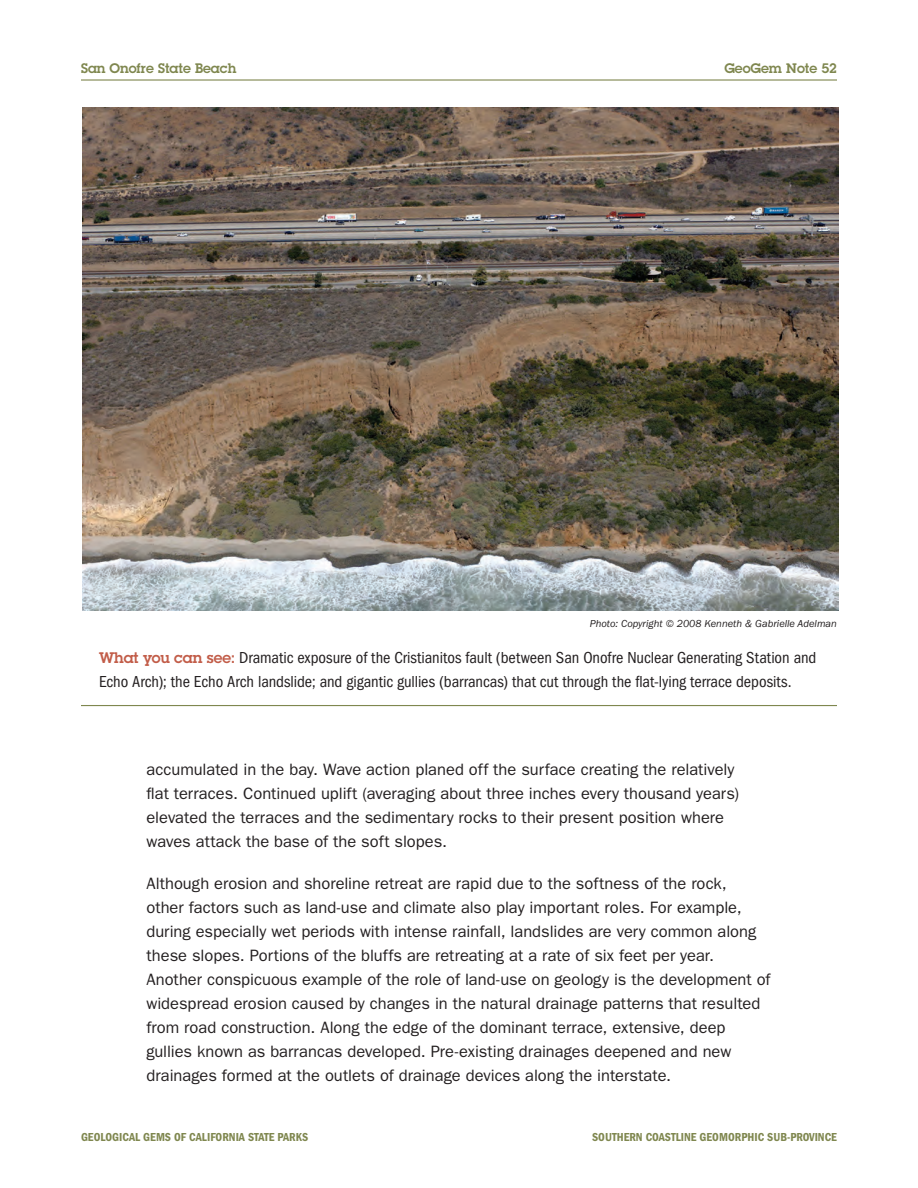
<style>
.page{position:relative;width:918px;height:1188px;background:#fff}
.page>*{position:absolute;margin:0;border:0;box-sizing:border-box;transform-origin:0 0}
.Body{font:16.5px/24px "ITC Franklin Gothic Std";color:#231f20}
.Photo_callout_-_lead{font:condensed 16.5px/24px "ITC Franklin Gothic Std";color:#231f20}
.Header_pages{font:600 13.5px "Lubalin Graph Std";color:#7f874f}
.t1{font:12px "ITC Franklin Gothic Std Dm Cd";color:#7f874f}
.Header_pages-2{font:italic 10.5px "ITC Franklin Gothic Std";color:#231f20}
.s1{font-family:"Lubalin Graph Std";font-weight:600;font-stretch:normal;font-size:15px;color:#c25d49}
</style>
<div class="page">
<img style="left:82px;top:108px;width:757px;height:503px">
<hr style="left:81px;top:79px;width:756px;height:2px;background:#7f874f">
<hr style="left:81px;top:705px;width:756px;height:1px;background:#7f874f">
<p class="Header_pages" style="left:81px;top:59px;width:157px">San Onofre State Beach</p>
<p class="Header_pages" style="left:724px;top:59px;width:114px">GeoGem Note 52</p>
<p class="Header_pages-2" style="left:590px;top:617px;width:249px">Photo: Copyright © 2008 Kenneth &amp; Gabrielle Adelman</p>
<p class="Photo_callout_-_lead" style="left:99px;top:646px;width:719px"><span class="s1">What you can see:</span> Dramatic exposure of the Cristianitos fault (between San Onofre Nuclear Generating Station and<br>Echo Arch); the Echo Arch landslide; and gigantic gullies (barrancas) that cut through the flat-lying terrace deposits.</p>
<p class="Body" style="left:146px;top:758px;width:594px">accumulated in the bay. Wave action planed off the surface creating the relatively flat terraces. Continued uplift (averaging about three inches every thousand years) elevated the terraces and the sedimentary rocks to their present position where waves attack the base of the soft slopes.</p>
<p class="Body" style="left:146px;top:872px;width:626px">Although erosion and shoreline retreat are rapid due to the softness of the rock,<br>other factors such as land-use and climate also play important roles. For example, during especially wet periods with intense rainfall, landslides are very common along these slopes. Portions of the bluffs are retreating at a rate of six feet per year.<br>Another conspicuous example of the role of land-use on geology is the development of widespread erosion caused by changes in the natural drainage patterns that resulted from road construction. Along the edge of the dominant terrace, extensive, deep gullies known as barrancas developed. Pre-existing drainages deepened and new drainages formed at the outlets of drainage devices along the interstate.</p>
<p class="t1" style="left:81px;top:1130px;width:229px">GEOLOGICAL GEMS OF CALIFORNIA STATE PARKS</p>
<p class="t1" style="left:592px;top:1130px;width:246px">SOUTHERN COASTLINE GEOMORPHIC SUB-PROVINCE</p>
</div>
